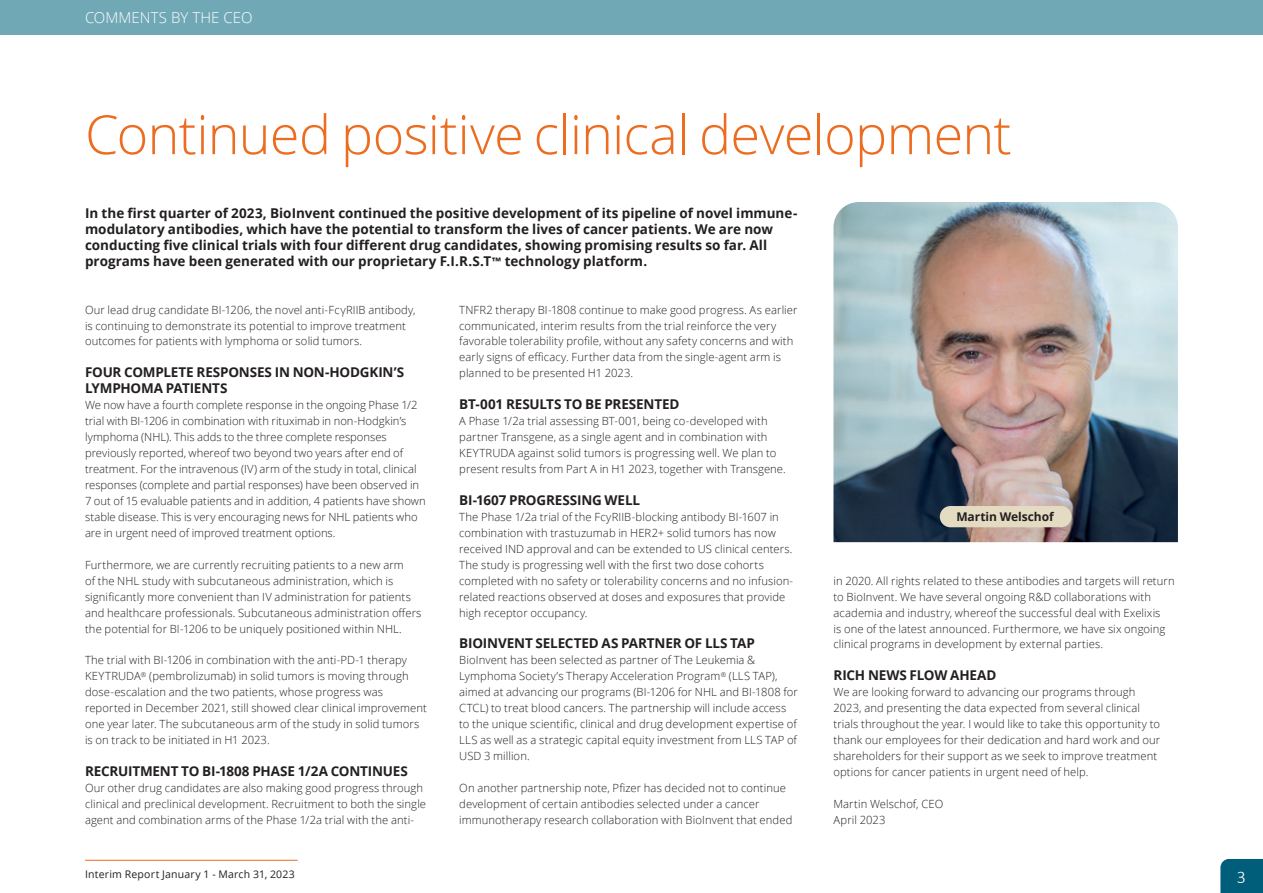
<style>
.page{position:relative;width:1263px;height:893px;background:#fff}
.page>*{position:absolute;margin:0;border:0;box-sizing:border-box;transform-origin:0 0}
.t1{font:300 54px "Open Sans";letter-spacing:-.015em;color:#ec6c20}
.t2{font:300 18px "Calibri";color:#fff}
.t3{font:300 15px "Open Sans";letter-spacing:.005em;color:#fff}
.t4{font:700 13.5px/15.9px "Open Sans";letter-spacing:-.005em;color:#231f20}
.t5{font:700 12px "Open Sans";letter-spacing:-.005em;color:#231f20}
.t6{font:300 11.25px/15.9px "Open Sans";letter-spacing:.005em;color:#231f20}
.t7{font:10.5px "Open Sans";letter-spacing:.02em;color:#231f20}
.s1{font-family:"Calibri"}
</style>
<div class="page">
<svg style="left:1220px;top:859px;width:43px;height:34px"></svg>
<hr style="left:85px;top:860px;width:213px;height:1px;background:#ec6c20">
<div style="left:0;top:0;width:1263px;height:34px;background:#70a9b5"></div>
<img style="left:833px;top:202px;width:345px;height:340px">
<div style="left:940px;top:506px;width:131px;height:21px;background:#e4dbc3;border-radius:11px"></div>
<h3 class="t3" style="left:85px;top:7px;width:169px">COMMENTS BY THE CEO</h3>
<h1 class="t1" style="left:85px;top:98px;width:928px">Continued positive clinical development</h1>
<p class="t4" style="left:85px;top:205px;width:714px">In the first quarter of 2023, BioInvent continued the positive development of its pipeline of novel immune&shy;modulatory antibodies, which have the potential to transform the lives of cancer patients. We are now conducting five clinical trials with four different drug candidates, showing promising results so far. All programs have been generated with our proprietary F.I.R.S.T<span class="s1">™</span> technology platform.</p>
<p class="t6" style="left:85px;top:301px;width:332px">Our lead drug candidate BI-1206, the novel anti-FcγRIIB antibody, is continuing to demonstrate its potential to improve treatment outcomes for patients with lymphoma or solid tumors.</p>
<p class="t4" style="left:85px;top:364px;width:321px">FOUR COMPLETE RESPONSES IN NON-HODGKIN’S<br>LYMPHOMA PATIENTS</p>
<p class="t6" style="left:85px;top:397px;width:342px">We now have a fourth complete response in the ongoing Phase 1/2 trial with BI-1206 in combination with rituximab in non-Hodgkin’s lymphoma (NHL). This adds to the three complete responses previously reported, whereof two beyond two years after end of treatment. For the intravenous (IV) arm of the study in total, clinical responses (complete and partial responses) have been observed in 7 out of 15 evaluable patients and in addition, 4 patients have shown stable disease. This is very encouraging news for NHL patients who are in urgent need of improved treatment options.</p>
<p class="t6" style="left:85px;top:556px;width:338px">Furthermore, we are currently recruiting patients to a new arm<br>of the NHL study with subcutaneous administration, which is significantly more convenient than IV administration for patients and healthcare professionals. Subcutaneous administration offers the potential for BI-1206 to be uniquely positioned within NHL.</p>
<p class="t6" style="left:85px;top:652px;width:343px">The trial with BI-1206 in combination with the anti-PD-1 therapy KEYTRUDA<sup>®</sup> (pembrolizumab) in solid tumors is moving through dose-escalation and the two patients, whose progress was reported in December 2021, still showed clear clinical improvement one year later. The subcutaneous arm of the study in solid tumors is on track to be initiated in H1 2023.</p>
<p class="t4" style="left:85px;top:763px;width:324px">RECRUITMENT TO BI-1808 PHASE 1/2A CONTINUES</p>
<p class="t6" style="left:85px;top:780px;width:343px">Our other drug candidates are also making good progress through clinical and preclinical development. Recruitment to both the single agent and combination arms of the Phase 1/2a trial with the anti-</p>
<p class="t6" style="left:459px;top:301px;width:340px">TNFR2 therapy BI-1808 continue to make good progress. As earlier communicated, interim results from the trial reinforce the very favorable tolerability profile, without any safety concerns and with early signs of efficacy. Further data from the single-agent arm is planned to be presented H1 2023.</p>
<p class="t4" style="left:459px;top:396px;width:222px">BT-001 RESULTS TO BE PRESENTED</p>
<p class="t6" style="left:459px;top:413px;width:328px">A Phase 1/2a trial assessing BT-001, being co-developed with partner Transgene, as a single agent and in combination with KEYTRUDA against solid tumors is progressing well. We plan to present results from Part A in H1 2023, together with Transgene.</p>
<p class="t4" style="left:459px;top:492px;width:182px">BI-1607 PROGRESSING WELL</p>
<p class="t6" style="left:459px;top:509px;width:335px">The Phase 1/2a trial of the FcyRIIB-blocking antibody BI-1607 in combination with trastuzumab in HER2+ solid tumors has now received IND approval and can be extended to US clinical centers.<br>The study is progressing well with the first two dose cohorts completed with no safety or tolerability concerns and no infusion&shy;related reactions observed at doses and exposures that provide high receptor occupancy.</p>
<p class="t4" style="left:459px;top:635px;width:297px">BIOINVENT SELECTED AS PARTNER OF LLS TAP</p>
<p class="t6" style="left:459px;top:652px;width:340px">BioInvent has been selected as partner of The Leukemia &amp; Lymphoma Society’s Therapy Acceleration Program<sup>®</sup> (LLS TAP), aimed at advancing our programs (BI-1206 for NHL and BI-1808 for CTCL) to treat blood cancers. The partnership will include access to the unique scientific, clinical and drug development expertise of LLS as well as a strategic capital equity investment from LLS TAP of USD 3 million.</p>
<p class="t6" style="left:459px;top:780px;width:335px">On another partnership note, Pfizer has decided not to continue development of certain antibodies selected under a cancer immunotherapy research collaboration with BioInvent that ended</p>
<p class="t7" style="left:85px;top:867px;width:211px">Interim Report January 1 - March 31, 2023</p>
<p class="t5" style="left:956px;top:508px;width:99px">Martin Welschof</p>
<p class="t6" style="left:833px;top:572px;width:343px">in 2020. All rights related to these antibodies and targets will return to BioInvent. We have several ongoing R&amp;D collaborations with academia and industry, whereof the successful deal with Exelixis<br>is one of the latest announced. Furthermore, we have six ongoing clinical programs in development by external parties.</p>
<p class="t4" style="left:833px;top:667px;width:165px">RICH NEWS FLOW AHEAD</p>
<p class="t6" style="left:833px;top:684px;width:328px">We are looking forward to advancing our programs through 2023, and presenting the data expected from several clinical trials throughout the year. I would like to take this opportunity to thank our employees for their dedication and hard work and our shareholders for their support as we seek to improve treatment options for cancer patients in urgent need of help.</p>
<p class="t6" style="left:833px;top:796px;width:111px">Martin Welschof, CEO<br>April 2023</p>
<h2 class="t2" style="left:1237px;top:866px;width:11px">3</h2>
</div>
